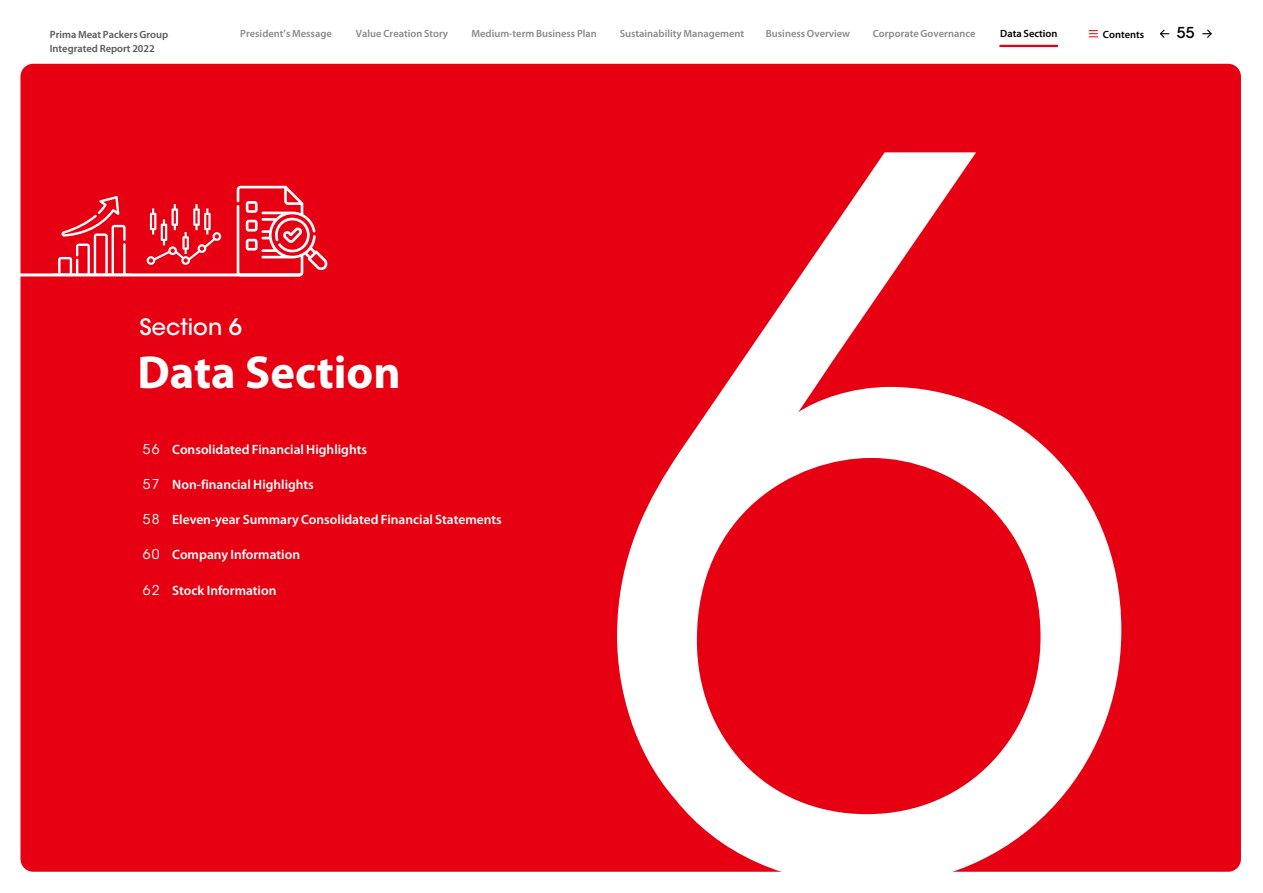
<style>
.page{position:relative;width:1263px;height:893px;background:#fff}
.page>*{position:absolute;margin:0;border:0;box-sizing:border-box;transform-origin:0 0}
.t1{font:973.2px "ITC Avant Garde Std";color:#fff}
.t2{font:700 46.5px "Myriad Pro";color:#fff}
.t3{font:500 22.5px "ITC Avant Garde Std";color:#fff}
.t4{font:500 15px "ITC Avant Garde Std";color:#000}
.t5{font:600 13.5px "Myriad Pro";color:#fff}
.t6{font:13.5px "ITC Avant Garde Std";letter-spacing:.1em;color:#fff}
.t7{font:600 10.5px "Myriad Pro";color:#8a8a8a}
.t8{font:600 10.5px/13.5px "Myriad Pro";color:#595757}
.t9{font:600 10.5px "Myriad Pro";color:#000}
</style>
<div class="page">
<div style="left:20px;top:64px;width:1221px;height:808px;background:#e60012;border-radius:13px"></div>
<svg style="left:58px;top:196px;width:68px;height:77px"></svg>
<svg style="left:237px;top:186px;width:91px;height:90px"></svg>
<hr style="left:15px;top:273px;width:284px;height:3px;background:#fff">
<svg style="left:147px;top:204px;width:74px;height:61px"></svg>
<svg style="left:1160px;top:29px;width:9px;height:9px"></svg>
<svg style="left:1203px;top:29px;width:9px;height:9px"></svg>
<svg style="left:1089px;top:30px;width:8px;height:7px"></svg>
<hr style="left:1000px;top:45px;width:57px;height:2px;background:#e60012">
<p class="t8" style="left:50px;top:28px;width:120px">Prima Meat Packers Group<br>Integrated Report 2022</p>
<p class="t7" style="left:240px;top:27px;width:93px">President’s Message</p>
<p class="t7" style="left:356px;top:27px;width:94px">Value Creation Story</p>
<p class="t7" style="left:471px;top:27px;width:127px">Medium-term Business Plan</p>
<p class="t7" style="left:620px;top:27px;width:126px">Sustainability Management</p>
<p class="t7" style="left:766px;top:27px;width:86px">Business Overview</p>
<p class="t7" style="left:873px;top:27px;width:104px">Corporate Governance</p>
<p class="t9" style="left:1000px;top:27px;width:59px">Data Section</p>
<p class="t9" style="left:1103px;top:27px;width:43px">Contents</p>
<p class="t4" style="left:1177px;top:24px;width:19px">55</p>
<h3 class="t3" style="left:140px;top:313px;width:104px">Section 6</h3>
<h2 class="t2" style="left:137px;top:342px;width:265px">Data Section</h2>
<p class="t6" style="left:143px;top:440px;width:18px">56</p>
<p class="t6" style="left:143px;top:476px;width:18px">57</p>
<p class="t6" style="left:143px;top:511px;width:18px">58</p>
<p class="t6" style="left:143px;top:546px;width:18px">60</p>
<p class="t6" style="left:143px;top:581px;width:18px">62</p>
<p class="t5" style="left:172px;top:440px;width:196px">Consolidated Financial Highlights</p>
<p class="t5" style="left:172px;top:476px;width:143px">Non-financial Highlights</p>
<p class="t5" style="left:172px;top:511px;width:331px">Eleven-year Summary Consolidated Financial Statements</p>
<p class="t5" style="left:172px;top:546px;width:129px">Company Information</p>
<p class="t5" style="left:172px;top:581px;width:106px">Stock Information</p>
<h1 class="t1" style="left:589px;top:-70px;width:562px">6</h1>
</div>
